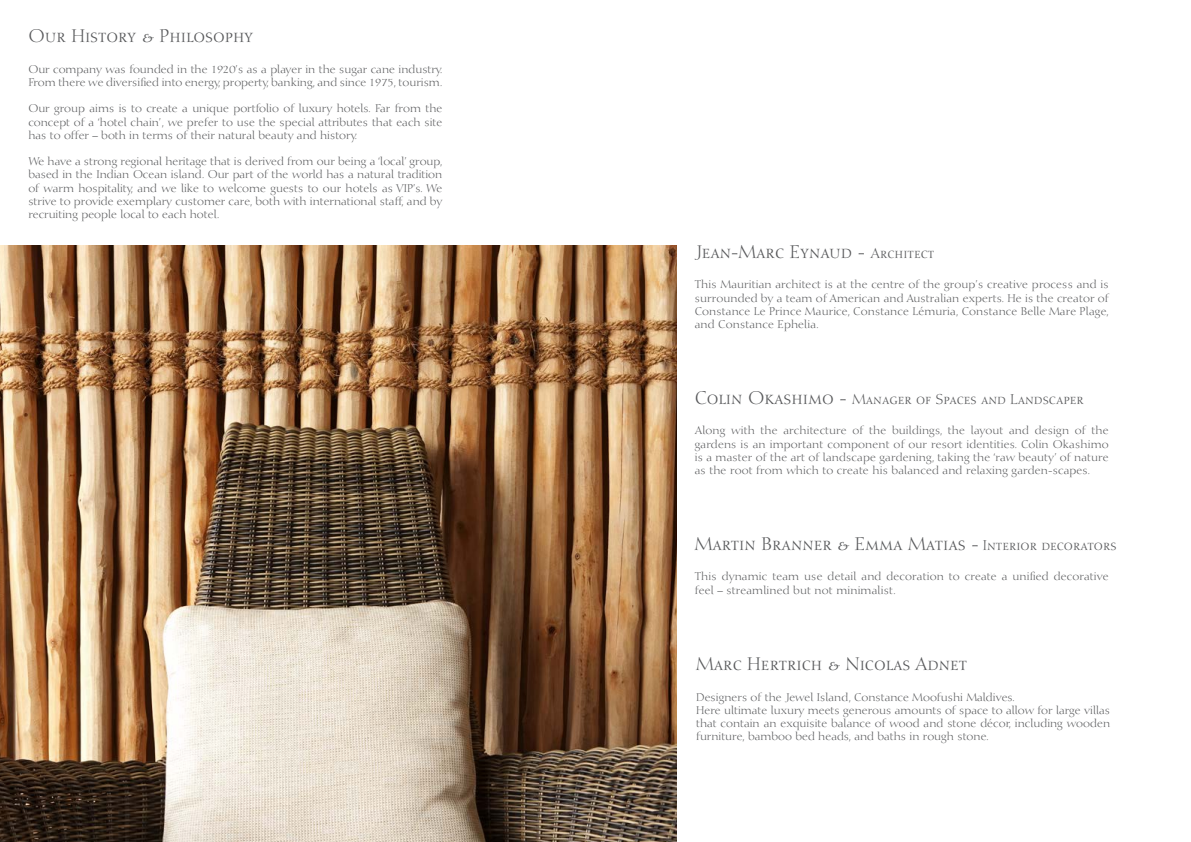
<style>
.page{position:relative;width:1191px;height:842px;background:#fff}
.page>*{position:absolute;margin:0;border:0;box-sizing:border-box;transform-origin:0 0}
.t1{font:18px "Diotima Roman SC";color:#57585a}
.t2{font:14px "Diotima Roman SC";color:#57585a}
.t3{font:11px/13.2px "Diotima";color:#57585a;text-align:justify}
.s1{font-size:14px}
.s2{font-size:18px}
</style>
<div class="page">
<img style="left:0;top:245px;width:676px;height:597px">
<h1 class="t1" style="left:28px;top:25px;width:226px">Our History &amp; Philosophy</h1>
<p class="t3" style="left:28px;top:63px;width:416px">Our company was founded in the 1920’s as a player in the sugar cane industry.<br>From there we diversified into energy, property, banking, and since 1975, tourism.</p>
<p class="t3" style="left:28px;top:102px;width:415px">Our group aims is to create a unique portfolio of luxury hotels. Far from the concept of a ‘hotel chain’, we prefer to use the special attributes that each site has to offer – both in terms of their natural beauty and history.</p>
<p class="t3" style="left:28px;top:155px;width:416px">We have a strong regional heritage that is derived from our being a ‘local’ group, based in the Indian Ocean island. Our part of the world has a natural tradition of warm hospitality, and we like to welcome guests to our hotels as VIP’s. We strive to provide exemplary customer care, both with international staff, and by recruiting people local to each hotel.</p>
<h1 class="t1" style="left:694px;top:241px;width:241px">Jean-Marc Eynaud - <span class="s1">Architect</span></h1>
<p class="t3" style="left:694px;top:278px;width:416px">This Mauritian architect is at the centre of the group’s creative process and is surrounded by a team of American and Australian experts. He is the creator of Constance Le Prince Maurice, Constance Lémuria, Constance Belle Mare Plage, and Constance Ephelia.</p>
<p class="t2" style="left:694px;top:390px;width:391px"><span class="s2">Colin Okashimo -</span> Manager of Spaces and Landscaper</p>
<p class="t3" style="left:694px;top:424px;width:415px">Along with the architecture of the buildings, the layout and design of the gardens is an important component of our resort identities. Colin Okashimo is a master of the art of landscape gardening, taking the ‘raw beauty’ of nature as the root from which to create his balanced and relaxing garden-scapes.</p>
<h1 class="t1" style="left:694px;top:533px;width:423px">Martin Branner &amp; Emma Matias - <span class="s1">Interior decorators</span></h1>
<p class="t3" style="left:694px;top:570px;width:415px">This dynamic team use detail and decoration to create a unified decorative feel – streamlined but not minimalist.</p>
<h1 class="t1" style="left:696px;top:653px;width:272px">Marc Hertrich &amp; Nicolas Adnet</h1>
<p class="t3" style="left:696px;top:691px;width:415px;text-align:left">Designers of the Jewel Island, Constance Moofushi Maldives.<br>Here ultimate luxury meets generous amounts of space to allow for large villas that contain an exquisite balance of wood and stone décor, including wooden furniture, bamboo bed heads, and baths in rough stone.</p>
</div>
